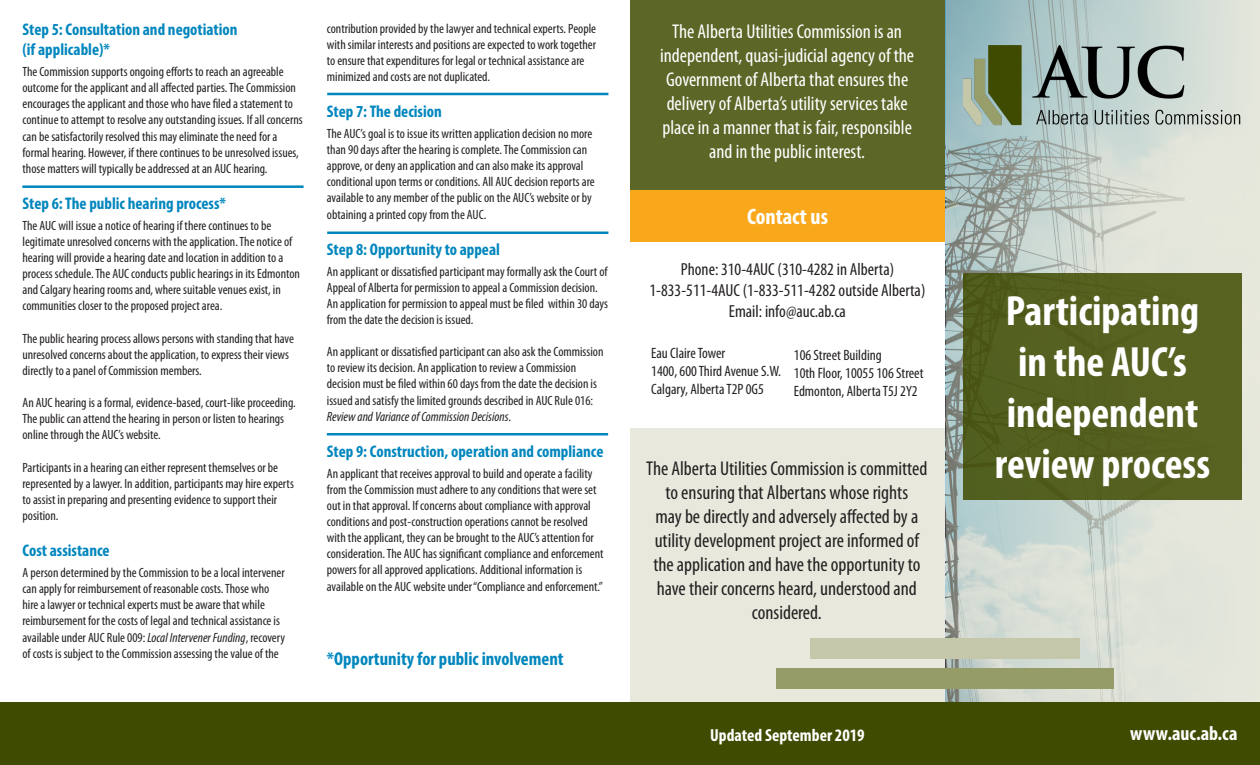
<style>
.page{position:relative;width:1260px;height:765px;background:#fff}
.page>*{position:absolute;margin:0;border:0;box-sizing:border-box;transform-origin:0 0}
.t1{font:700 condensed 42.5px/51px "Myriad Pro";color:#fff}
.t2{font:700 condensed 22.5px "Myriad Pro";color:#fff}
.t3{font:condensed 20px/24px "Myriad Pro";color:#231f20;text-align:center}
.Bodytext{font:condensed 20px/24px "Myriad Pro";color:#fff;text-align:center}
.t4{font:700 condensed 20px "Myriad Pro";letter-spacing:.005em;color:#fff}
.Bodytext-2{font:700 condensed 18.75px "Myriad Pro";color:#0086bd}
.Bodytext-3{font:condensed 17.5px "Myriad Pro";color:#231f20}
.t5{font:700 condensed 17.5px "Myriad Pro";color:#fff}
.Title_Style{font:700 condensed 16.88px/20.2px "Myriad Pro";color:#0086bd}
.Bodytext-4{font:condensed 15px "Myriad Pro";color:#231f20}
.Bodytext-5{font:condensed 13.5px/16.1px "Myriad Pro";color:#231f20}
.s1{font-style:italic}
</style>
<div class="page">
<div style="left:630px;top:190px;width:315px;height:52px;background:#f9a81b"></div>
<svg style="left:946px;top:0;width:314px;height:702px"></svg>
<div style="left:0;top:702px;width:1260px;height:63px;background:#3f4b00"></div>
<div style="left:963px;top:273px;width:279px;height:227px;background:#556120"></div>
<div style="left:630px;top:428px;width:315px;height:274px;background:#e8e8dd"></div>
<div style="left:630px;top:0;width:315px;height:190px;background:#5c6627"></div>
<img style="left:964px;top:45px;width:277px;height:82px">
<hr style="left:22px;top:185px;width:282px;height:3px;background:#0086bd">
<hr style="left:327px;top:93px;width:281px;height:2px;background:#0086bd">
<hr style="left:327px;top:232px;width:281px;height:2px;background:#0086bd">
<div style="left:945px;top:669px;width:169px;height:20px;background:#969c68"></div>
<div style="left:945px;top:638px;width:135px;height:20px;background:#c5c7aa"></div>
<div style="left:776px;top:669px;width:169px;height:20px;background:#969c68"></div>
<div style="left:810px;top:638px;width:135px;height:20px;background:#c5c7aa"></div>
<hr style="left:327px;top:433px;width:281px;height:2px;background:#0086bd">
<p class="Title_Style" style="left:22px;top:19px;width:217px">Step 5: Consultation and negotiation (if applicable)*</p>
<p class="Bodytext-5" style="left:22px;top:64px;width:282px">The Commission supports ongoing efforts to reach an agreeable outcome for the applicant and all affected parties. The Commission encourages the applicant and those who have filed a statement to continue to attempt to resolve any outstanding issues. If all concerns can be satisfactorily resolved this may eliminate the need for a formal hearing. However, if there continues to be unresolved issues, those matters will typically be addressed at an AUC hearing.</p>
<p class="Title_Style" style="left:22px;top:193px;width:205px">Step 6: The public hearing process*</p>
<p class="Bodytext-5" style="left:22px;top:218px;width:279px">The AUC will issue a notice of hearing if there continues to be legitimate unresolved concerns with the application. The notice of hearing will provide a hearing date and location in addition to a process schedule. The AUC conducts public hearings in its Edmonton and Calgary hearing rooms and, where suitable venues exist, in communities closer to the proposed project area.</p>
<p class="Bodytext-5" style="left:22px;top:330px;width:273px">The public hearing process allows persons with standing that have unresolved concerns about the application, to express their views directly to a panel of Commission members.</p>
<p class="Bodytext-5" style="left:22px;top:395px;width:275px">An AUC hearing is a formal, evidence-based, court-like proceeding.<br>The public can attend the hearing in person or listen to hearings online through the AUC’s website.</p>
<p class="Bodytext-5" style="left:22px;top:459px;width:273px">Participants in a hearing can either represent themselves or be represented by a lawyer. In addition, participants may hire experts to assist in preparing and presenting evidence to support their position.</p>
<p class="Title_Style" style="left:22px;top:540px;width:89px">Cost assistance</p>
<p class="Bodytext-5" style="left:22px;top:565px;width:264px">A person determined by the Commission to be a local intervener can apply for reimbursement of reasonable costs. Those who hire a lawyer or technical experts must be aware that while reimbursement for the costs of legal and technical assistance is available under AUC Rule 009: <span class="s1">Local Intervener Funding</span>, recovery of costs is subject to the Commission assessing the value of the</p>
<p class="Bodytext-5" style="left:327px;top:20px;width:271px">contribution provided by the lawyer and technical experts. People with similar interests and positions are expected to work together to ensure that expenditures for legal or technical assistance are minimized and costs are not duplicated.</p>
<p class="Title_Style" style="left:327px;top:101px;width:116px">Step 7: The decision</p>
<p class="Bodytext-5" style="left:327px;top:126px;width:269px">The AUC’s goal is to issue its written application decision no more than 90 days after the hearing is complete. The Commission can approve, or deny an application and can also make its approval conditional upon terms or conditions. All AUC decision reports are available to any member of the public on the AUC’s website or by obtaining a printed copy from the AUC.</p>
<p class="Title_Style" style="left:327px;top:239px;width:175px">Step 8: Opportunity to appeal</p>
<p class="Bodytext-5" style="left:327px;top:263px;width:283px">An applicant or dissatisfied participant may formally ask the Court of Appeal of Alberta for permission to appeal a Commission decision.<br>An application for permission to appeal must be filed within 30 days from the date the decision is issued.</p>
<p class="Bodytext-5" style="left:327px;top:344px;width:278px">An applicant or dissatisfied participant can also ask the Commission to review its decision. An application to review a Commission decision must be filed within 60 days from the date the decision is issued and satisfy the limited grounds described in AUC Rule 016:<br><span class="s1">Review and Variance of Commission Decisions</span>.</p>
<p class="Title_Style" style="left:327px;top:441px;width:278px">Step 9: Construction, operation and compliance</p>
<p class="Bodytext-5" style="left:327px;top:465px;width:278px">An applicant that receives approval to build and operate a facility from the Commission must adhere to any conditions that were set out in that approval. If concerns about compliance with approval conditions and post-construction operations cannot be resolved with the applicant, they can be brought to the AUC’s attention for consideration. The AUC has significant compliance and enforcement powers for all approved applications. Additional information is available on the AUC website under “Compliance and enforcement.”</p>
<p class="Bodytext-2" style="left:327px;top:647px;width:238px">*Opportunity for public involvement</p>
<p class="Bodytext" style="left:660px;top:20px;width:255px">The Alberta Utilities Commission is an independent, quasi-judicial agency of the Government of Alberta that ensures the delivery of Alberta’s utility services take place in a manner that is fair, responsible and in the public interest.</p>
<p class="t2" style="left:747px;top:203px;width:82px">Contact us</p>
<p class="Bodytext-3" style="left:681px;top:260px;width:215px">Phone: 310-4AUC (310-4282 in Alberta)</p>
<p class="Bodytext-3" style="left:650px;top:281px;width:277px">1-833-511-4AUC (1-833-511-4282 outside Alberta)</p>
<p class="Bodytext-3" style="left:729px;top:302px;width:119px">Email: info@auc.ab.ca</p>
<p class="Bodytext-4" style="left:651px;top:345px;width:75px">Eau Claire Tower</p>
<p class="Bodytext-4" style="left:651px;top:363px;width:131px">1400, 600 Third Avenue S.W.</p>
<p class="Bodytext-4" style="left:651px;top:381px;width:114px">Calgary, Alberta T2P 0G5</p>
<p class="Bodytext-4" style="left:794px;top:347px;width:90px">106 Street Building</p>
<p class="Bodytext-4" style="left:794px;top:365px;width:131px">10th Floor, 10055 106 Street</p>
<p class="Bodytext-4" style="left:794px;top:383px;width:125px">Edmonton, Alberta T5J 2Y2</p>
<p class="t1" style="left:1006px;top:285px;width:195px">Participating in the AUC’s independent</p>
<p class="t3" style="left:646px;top:456px;width:283px">The Alberta Utilities Commission is committed</p>
<p class="t1" style="left:995px;top:438px;width:217px">review process</p>
<p class="t3" style="left:653px;top:480px;width:269px">to ensuring that Albertans whose rights may be directly and adversely affected by a utility development project are informed of the application and have the opportunity to have their concerns heard, understood and considered.</p>
<p class="t5" style="left:710px;top:724px;width:156px">Updated September 2019</p>
<p class="t4" style="left:1130px;top:721px;width:109px">www.auc.ab.ca</p>
</div>
